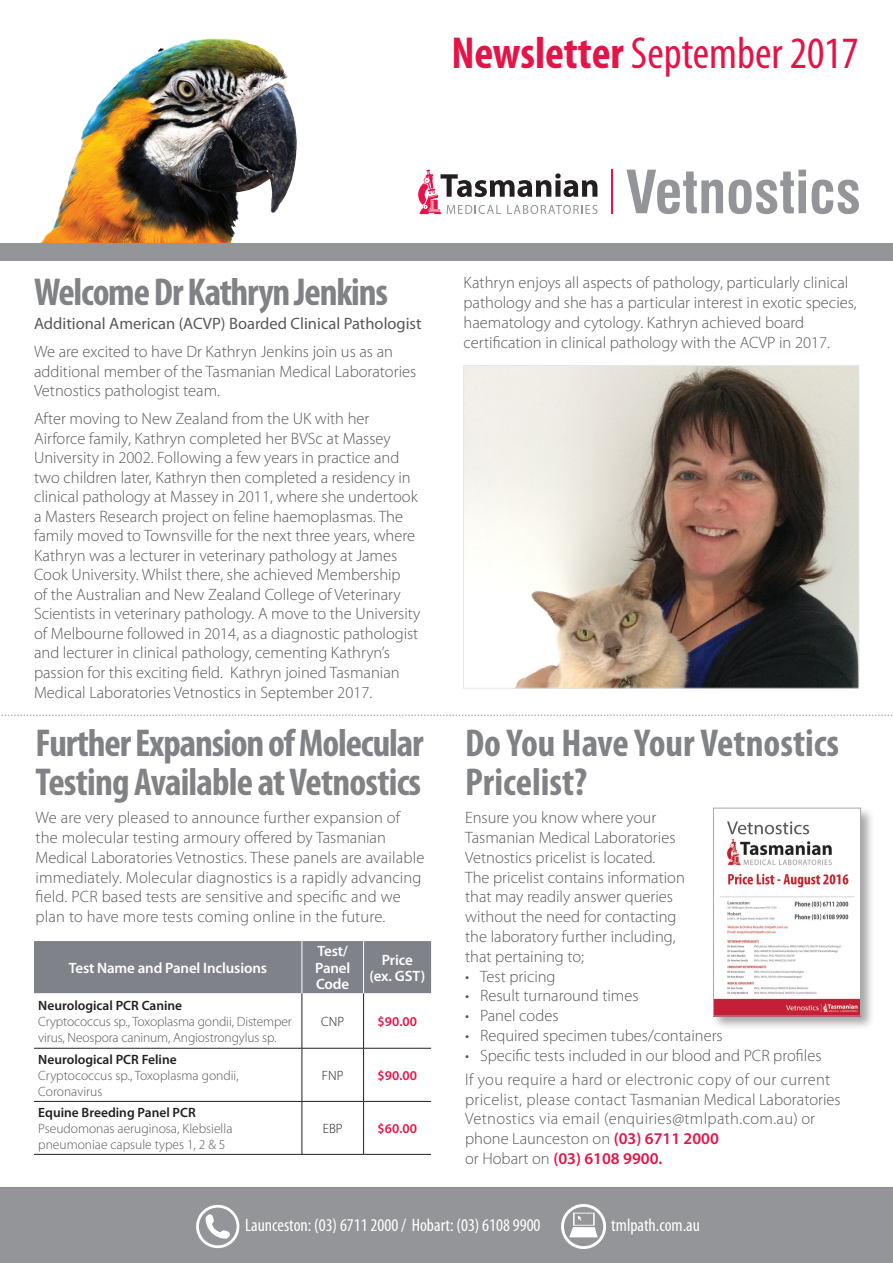
<style>
.page{position:relative;width:893px;height:1263px;background:#fff}
.page>*{position:absolute;margin:0;border:0;box-sizing:border-box;transform-origin:0 0}
.t1{font:condensed 45px "Myriad Pro";color:#e41448}
.ArticleBodyCopy{font:700 condensed 39px/39px "Myriad Pro";letter-spacing:-.02em;color:#808285}
.ArticleBodyCopy-2{font:700 condensed 39px/39px "Myriad Pro";color:#808285}
.t2{font:condensed 18px "Myriad Pro";color:#fff}
.t3{font:300 16.5px/19.5px "Myriad Pro";color:#57585a}
.t4{font:300 16.5px/19.8px "Myriad Pro";letter-spacing:.02em;color:#57585a}
.t5{font:16.5px "Myriad Pro";color:#57585a}
.t6{font:600 15px/16.5px "Myriad Pro";letter-spacing:-.01em;color:#fff}
.t7{font:300 13.5px/16.2px "Myriad Pro";color:#57585a}
.t8{font:600 13.5px "Myriad Pro";color:#231f20}
.t9{font:600 13.5px "Myriad Pro";color:#e41448}
.t10{font:300 13.5px "Myriad Pro";color:#231f20}
.s1{font-weight:700}
.s2{font-weight:600;color:#e41448}
</style>
<div class="page">
<img style="left:40px;top:38px;width:257px;height:205px">
<div style="left:0;top:243px;width:893px;height:17px;background:#939598"></div>
<svg style="left:626px;top:170px;width:97px;height:44px"></svg>
<svg style="left:729px;top:170px;width:77px;height:44px"></svg>
<svg style="left:812px;top:180px;width:47px;height:34px"></svg>
<hr style="left:611px;top:170px;width:2px;height:44px;background:#e41448">
<svg style="left:418px;top:170px;width:179px;height:44px"></svg>
<hr style="left:0;top:1187px;width:893px;height:3px;background:#6bad44">
<div style="left:0;top:1188px;width:893px;height:75px;background:#939598"></div>
<svg style="left:196px;top:1205px;width:44px;height:43px"></svg>
<svg style="left:561px;top:1204px;width:45px;height:45px"></svg>
<svg style="left:1px;top:714px;width:892px;height:2px"></svg>
<img style="left:465px;top:367px;width:392px;height:320px">
<div style="left:463px;top:365px;width:396px;height:324px;border:1px solid #e6e7e9"></div>
<div style="left:34px;top:941px;width:397px;height:52px;background:#808289"></div>
<svg style="left:34px;top:993px;width:397px;height:161px"></svg>
<hr style="left:302px;top:941px;width:1px;height:52px;background:#fff">
<hr style="left:363px;top:941px;width:1px;height:52px;background:#fff">
<hr style="left:302px;top:993px;width:1px;height:55px;background:#231f20">
<hr style="left:363px;top:993px;width:1px;height:55px;background:#231f20">
<hr style="left:34px;top:1048px;width:268px;height:1px;background:#231f20">
<hr style="left:302px;top:1048px;width:62px;height:1px;background:#231f20">
<hr style="left:302px;top:1048px;width:1px;height:53px;background:#231f20">
<hr style="left:364px;top:1048px;width:67px;height:1px;background:#231f20">
<hr style="left:363px;top:1048px;width:1px;height:53px;background:#231f20">
<hr style="left:34px;top:1101px;width:268px;height:1px;background:#231f20">
<hr style="left:302px;top:1101px;width:62px;height:1px;background:#231f20">
<hr style="left:302px;top:1101px;width:1px;height:53px;background:#231f20">
<hr style="left:364px;top:1101px;width:67px;height:1px;background:#231f20">
<hr style="left:363px;top:1101px;width:1px;height:53px;background:#231f20">
<hr style="left:34px;top:1154px;width:268px;height:1px;background:#231f20">
<hr style="left:302px;top:1154px;width:62px;height:1px;background:#231f20">
<hr style="left:364px;top:1154px;width:67px;height:1px;background:#231f20">
<div style="left:711px;top:806px;width:164px;height:224px;background:#231f20;opacity:.4"></div>
<img style="left:715px;top:810px;width:144px;height:204px">
<div style="left:713px;top:808px;width:148px;height:208px;border:1px solid #a8a9ad"></div>
<h1 class="t1" style="left:451px;top:26px;width:409px"><span class="s1">Newsletter</span> September 2017</h1>
<p class="ArticleBodyCopy" style="left:34px;top:272px;width:356px">Welcome Dr Kathryn Jenkins</p>
<p class="t5" style="left:34px;top:315px;width:389px">Additional American (ACVP) Boarded Clinical Pathologist</p>
<p class="t3" style="left:34px;top:342px;width:384px">We are excited to have Dr Kathryn Jenkins join us as an additional member of the Tasmanian Medical Laboratories<br>Vetnostics pathologist team.</p>
<p class="t3" style="left:34px;top:409px;width:388px">After moving to New Zealand from the UK with her Airforce family, Kathryn completed her BVSc at Massey University in 2002. Following a few years in practice and two children later, Kathryn then completed a residency in clinical pathology at Massey in 2011, where she undertook a Masters Research project on feline haemoplasmas. The family moved to Townsville for the next three years, where Kathryn was a lecturer in veterinary pathology at James Cook University. Whilst there, she achieved Membership<br>of the Australian and New Zealand College of Veterinary Scientists in veterinary pathology. A move to the University of Melbourne followed in 2014, as a diagnostic pathologist and lecturer in clinical pathology, cementing Kathryn’s passion for this exciting field. Kathryn joined Tasmanian Medical Laboratories Vetnostics in September 2017.</p>
<p class="ArticleBodyCopy" style="left:36px;top:722px;width:389px">Further Expansion of Molecular<br>Testing Available at Vetnostics</p>
<p class="t3" style="left:36px;top:808px;width:390px">We are very pleased to announce further expansion of the molecular testing armoury offered by Tasmanian Medical Laboratories Vetnostics. These panels are available immediately. Molecular diagnostics is a rapidly advancing field. PCR based tests are sensitive and specific and we plan to have more tests coming online in the future.</p>
<h1 class="t6" style="left:69px;top:960px;width:200px">Test Name and Panel Inclusions</h1>
<h1 class="t6" style="left:315px;top:943px;width:37px">Test/<br>Panel<br>Code</h1>
<h1 class="t6" style="left:369px;top:951px;width:57px;text-align:center">Price (ex. GST)</h1>
<p class="t8" style="left:38px;top:997px;width:145px">Neurological PCR Canine</p>
<p class="t7" style="left:38px;top:1013px;width:255px">Cryptococcus sp., Toxoplasma gondii, Distemper virus, Neospora caninum, Angiostrongylus sp.</p>
<p class="t10" style="left:321px;top:1014px;width:25px">CNP</p>
<p class="t9" style="left:378px;top:1014px;width:41px">$90.00</p>
<p class="t8" style="left:38px;top:1052px;width:140px">Neurological PCR Feline</p>
<p class="t7" style="left:38px;top:1067px;width:202px">Cryptococcus sp., Toxoplasma gondii,<br>Coronavirus</p>
<p class="t10" style="left:322px;top:1068px;width:23px">FNP</p>
<p class="t9" style="left:378px;top:1068px;width:41px">$90.00</p>
<p class="t8" style="left:38px;top:1105px;width:159px">Equine Breeding Panel PCR</p>
<p class="t7" style="left:38px;top:1120px;width:196px">Pseudomonas aeruginosa, Klebsiella pneumoniae capsule types 1, 2 &amp; 5</p>
<p class="t10" style="left:323px;top:1121px;width:21px">EBP</p>
<p class="t9" style="left:378px;top:1121px;width:41px">$60.00</p>
<p class="t3" style="left:463px;top:273px;width:395px">Kathryn enjoys all aspects of pathology, particularly clinical pathology and she has a particular interest in exotic species, haematology and cytology. Kathryn achieved board certification in clinical pathology with the ACVP in 2017.</p>
<p class="ArticleBodyCopy-2" style="left:465px;top:722px;width:375px">Do You Have Your Vetnostics<br>Pricelist?</p>
<p class="t3" style="left:465px;top:808px;width:221px">Ensure you know where your<br>Tasmanian Medical Laboratories<br>Vetnostics pricelist is located.<br>The pricelist contains information that may readily answer queries without the need for contacting the laboratory further including, that pertaining to;</p>
<p class="t3" style="left:465px;top:966px;width:92px">• Test pricing</p>
<p class="t3" style="left:465px;top:986px;width:175px">• Result turnaround times</p>
<p class="t3" style="left:465px;top:1006px;width:95px">• Panel codes</p>
<p class="t3" style="left:465px;top:1026px;width:259px">• Required specimen tubes/containers</p>
<p class="t3" style="left:465px;top:1046px;width:358px">• Specific tests included in our blood and PCR profiles</p>
<p class="t4" style="left:465px;top:1070px;width:377px">If you require a hard or electronic copy of our current pricelist, please contact Tasmanian Medical Laboratories Vetnostics via email (enquiries@tmlpath.com.au) or phone Launceston on <span class="s2">(03) 6711 2000<br></span>or Hobart on <span class="s2">(03) 6108 9900.</span></p>
<p class="t2" style="left:245px;top:1214px;width:297px">Launceston: (03) 6711 2000 / Hobart: (03) 6108 9900</p>
<p class="t2" style="left:611px;top:1214px;width:90px">tmlpath.com.au</p>
</div>
